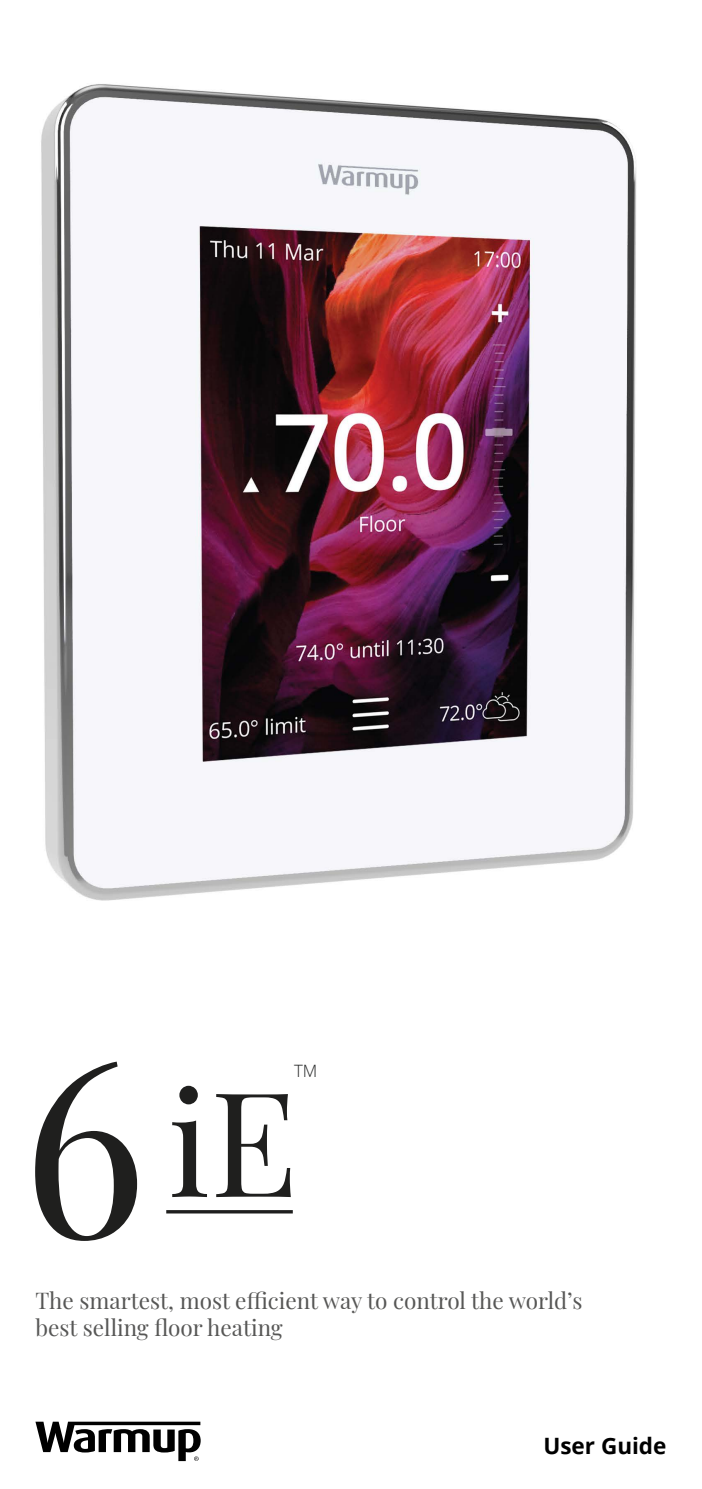
<style>
.page{position:relative;width:702px;height:1489px;background:#fff}
.page>*{position:absolute;margin:0;border:0;box-sizing:border-box;transform-origin:0 0}
.t1{font:145.5px "Playfair Display";color:#1f1f1e}
.t2{font:22.5px/27px "Playfair Display";color:#575756}
.t3{font:700 22.5px "Open Sans";color:#000}
.t4{font:300 17px "Open Sans";color:#222323}
.s1{font-size:243.25px}
</style>
<div class="page">
<svg style="left:35px;top:1421px;width:166px;height:39px"></svg>
<img style="left:41px;top:84px;width:596px;height:817px">
<svg style="left:166px;top:1210px;width:127px;height:3px"></svg>
<h1 class="t1" style="left:22px;top:1028px;width:277px"><span class="s1">6</span>iE</h1>
<p class="t4" style="left:294px;top:1058px;width:25px">TM</p>
<p class="t2" style="left:35px;top:1284px;width:548px">The smartest, most efficient way to control the world’s best selling floor heating</p>
<p class="t3" style="left:543px;top:1429px;width:125px">User Guide</p>
</div>
